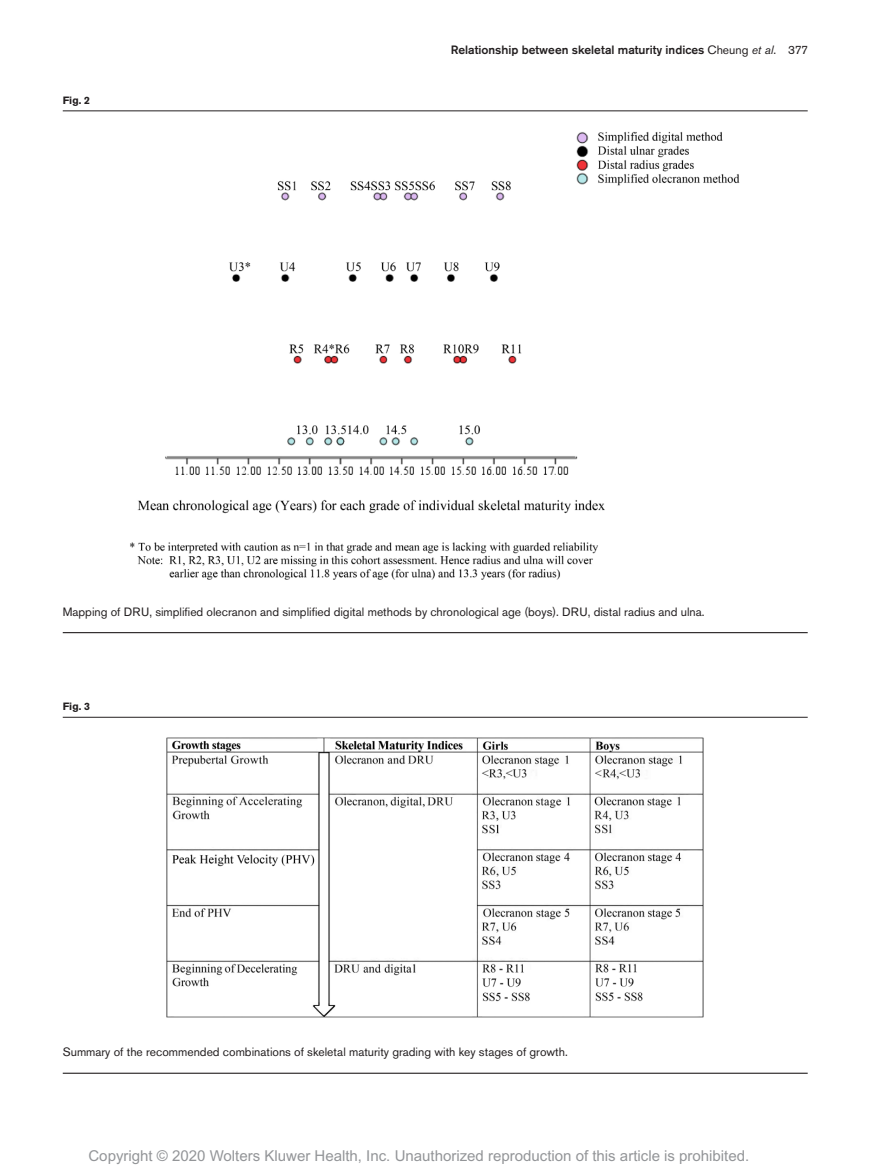
<style>
.page{position:relative;width:881px;height:1174px;background:#fff}
.page>*{position:absolute;margin:0;border:0;box-sizing:border-box;transform-origin:0 0}
.t1{font:15px "Arial MT Std";color:#939598}
.t2{font:12px "Akzidenz Grotesk BE";color:#231f20}
.t3{font:500 12px "Akzidenz Grotesk BE";color:#231f20}
.t4{font:700 10.5px "Akzidenz Grotesk BE";color:#231f20}
.s1{font-weight:400}
.s2{font-weight:400;font-style:italic}
</style>
<div class="page">
<img style="left:130px;top:131px;width:610px;height:449px">
<hr style="left:63px;top:111px;width:744px;height:1px;background:#231f20">
<hr style="left:63px;top:632px;width:744px;height:1px;background:#231f20">
<img style="left:166px;top:737px;width:538px;height:281px">
<hr style="left:63px;top:717px;width:744px;height:1px;background:#231f20">
<hr style="left:63px;top:1072px;width:744px;height:1px;background:#231f20">
<p class="t4" style="left:63px;top:94px;width:29px">Fig. 2</p>
<p class="t3" style="left:450px;top:42px;width:359px">Relationship between skeletal maturity indices <span class="s1">Cheung</span> <span class="s2">et al</span><span class="s1">. 377</span></p>
<p class="t2" style="left:63px;top:604px;width:643px">Mapping of DRU, simplified olecranon and simplified digital methods by chronological age (boys). DRU, distal radius and ulna.</p>
<p class="t4" style="left:63px;top:700px;width:29px">Fig. 3</p>
<p class="t2" style="left:63px;top:1044px;width:506px">Summary of the recommended combinations of skeletal maturity grading with key stages of growth.</p>
<p class="t1" style="left:88px;top:1147px;width:662px">Copyright © 2020 Wolters Kluwer Health, Inc. Unauthorized reproduction of this article is prohibited.</p>
</div>
